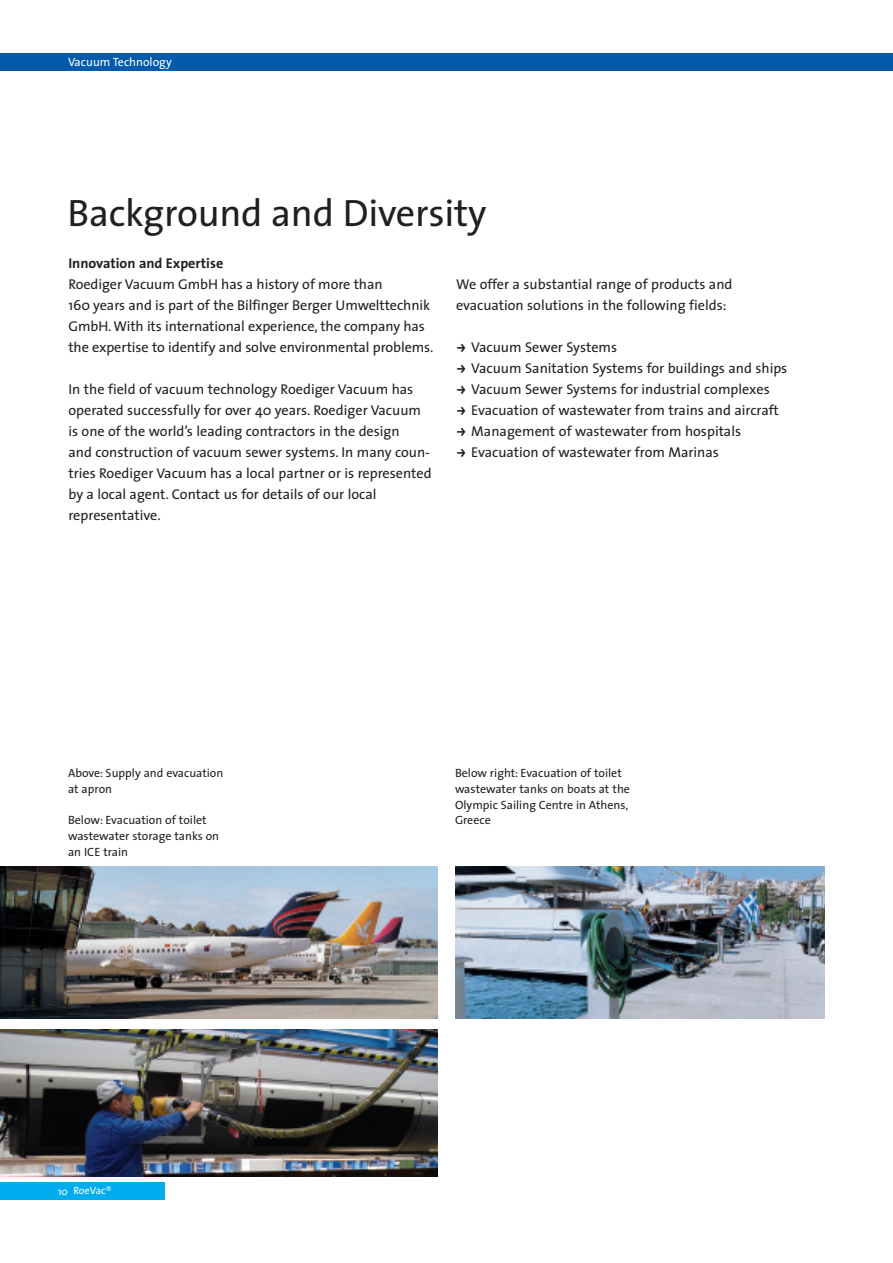
<style>
.page{position:relative;width:893px;height:1263px;background:#fff}
.page>*{position:absolute;margin:0;border:0;box-sizing:border-box;transform-origin:0 0}
.t1{font:38.25px "The Sans";letter-spacing:-.005em;color:#231f20}
.t2{font:14.25px/21px "The Sans";color:#231f20}
.t3{font:700 14.25px "The Sans";color:#231f20}
.t4{font:12px/15.8px "The Sans";color:#231f20}
.t5{font:12px "The Sans";color:#fff}
.t6{font:10.5px "The Sans";color:#fff}
.s1{font-family:"Bilfinger Berger Caps"}
.s2{font-weight:300}
</style>
<div class="page">
<img style="left:0;top:1029px;width:438px;height:147px">
<img style="left:455px;top:866px;width:370px;height:153px">
<div style="left:0;top:1182px;width:165px;height:17px;background:#00aeef"></div>
<img style="left:0;top:866px;width:438px;height:153px">
<div style="left:0;top:53px;width:893px;height:17px;background:#015aaa"></div>
<p class="t5" style="left:68px;top:57px;width:105px">Vacuum Technology</p>
<h1 class="t1" style="left:68px;top:198px;width:420px">Background and Diversity</h1>
<p class="t3" style="left:68px;top:257px;width:156px">Innovation and Expertise</p>
<p class="t2" style="left:68px;top:275px;width:367px">Roediger Vacuum GmbH has a history of more than<br>160 years and is part of the Bilfinger Berger Umwelttechnik GmbH.With its international experience, the company has the expertise to identify and solve environmental problems.</p>
<p class="t2" style="left:68px;top:380px;width:365px">In the field of vacuum technology Roediger Vacuum has operated successfully for over 40 years. Roediger Vacuum is one of the world’s leading contractors in the design<br>and construction of vacuum sewer systems. In many coun&shy;tries Roediger Vacuum has a local partner or is represented by a local agent. Contact us for details of our local representative.</p>
<p class="t2" style="left:456px;top:275px;width:278px">We offer a substantial range of products and evacuation solutions in the following fields:</p>
<p class="t2" style="left:456px;top:338px;width:333px"><span class="s1">&gt;</span> Vacuum Sewer Systems<br><span class="s1">&gt;</span> Vacuum Sanitation Systems for buildings and ships <span class="s1">&gt;</span> Vacuum Sewer Systems for industrial complexes<br><span class="s1">&gt;</span> Evacuation of wastewater from trains and aircraft <span class="s1">&gt;</span> Management of wastewater from hospitals<br><span class="s1">&gt;</span> Evacuation of wastewater from Marinas</p>
<p class="t4" style="left:68px;top:766px;width:157px">Above: Supply and evacuation at apron</p>
<p class="t4" style="left:68px;top:814px;width:153px">Below: Evacuation of toilet wastewater storage tanks on an ICE train</p>
<p class="t4" style="left:455px;top:766px;width:177px">Below right: Evacuation of toilet wastewater tanks on boats at the<br>Olympic Sailing Centre in Athens,<br>Greece</p>
<p class="t6" style="left:58px;top:1186px;width:55px">10 RoeVac<span class="s2">®</span></p>
</div>
